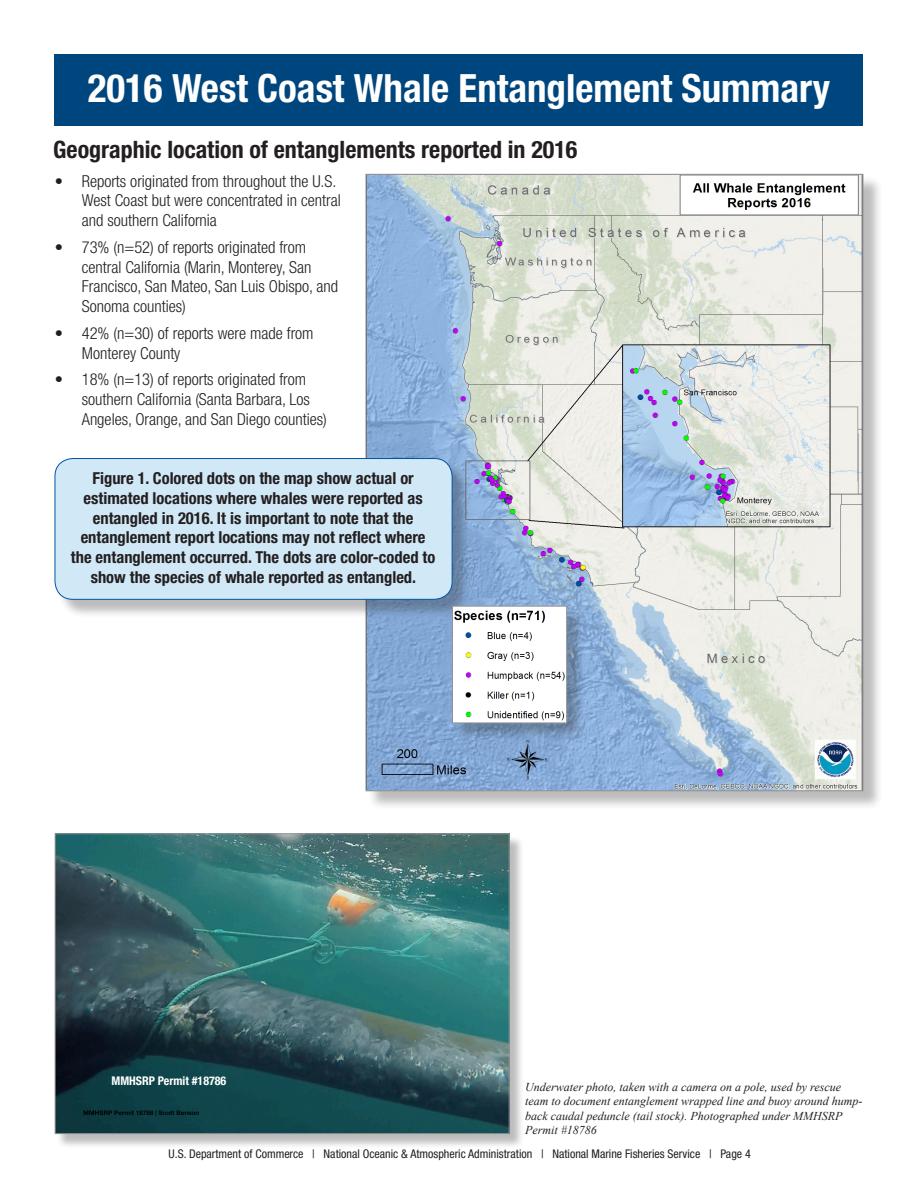
<style>
.page{position:relative;width:918px;height:1188px;background:#fff}
.page>*{position:absolute;margin:0;border:0;box-sizing:border-box;transform-origin:0 0}
.t1{font:700 condensed 39px "Helvetica Neue LT Std";color:#fff}
.t2{font:700 condensed 24px "Helvetica Neue LT Std";color:#231f20}
.t3{font:300 condensed 16.5px/19.8px "Helvetica Neue LT Std";color:#231f20}
.t4{font:700 condensed 16.5px/19.8px "Helvetica Neue LT Std";color:#231f20;text-align:center}
.t5{font:italic 12px/14.4px "Times New Roman";color:#231f20}
.t6{font:condensed 12px "Helvetica Neue LT Std";color:#231f20}
.t7{font:700 condensed 12px "Helvetica Neue LT Std";color:#fff}
</style>
<div class="page">
<div style="left:55px;top:54px;width:808px;height:71px;background:#00467e"></div>
<div style="left:368px;top:176px;width:515px;height:635px;background:#231f20;opacity:.3"></div>
<img style="left:367px;top:176px;width:494px;height:613px">
<div style="left:57px;top:461px;width:414px;height:157px;background:#231f20;opacity:.3"></div>
<div style="left:55px;top:459px;width:397px;height:140px;background:#d1e8f6;border-radius:18px"></div>
<div style="left:55px;top:458px;width:397px;height:142px;border:1px solid #0155a5;border-radius:18px"></div>
<div style="left:455px;top:608px;width:130px;height:134px;background:#231f20;opacity:.3"></div>
<img style="left:454px;top:608px;width:111px;height:113px">
<div style="left:452px;top:606px;width:115px;height:117px;border:1px solid #919396"></div>
<div style="left:56px;top:835px;width:468px;height:314px;background:#231f20;opacity:.3"></div>
<img style="left:57px;top:835px;width:451px;height:297px">
<div style="left:55px;top:833px;width:455px;height:301px;border:1px solid #939598"></div>
<p class="t1" style="left:88px;top:65px;width:744px">2016 West Coast Whale Entanglement Summary</p>
<p class="t2" style="left:53px;top:135px;width:526px">Geographic location of entanglements reported in 2016</p>
<p class="t3" style="left:82px;top:171px;width:260px;text-indent:-27px">• Reports originated from throughout the U.S.<br>West Coast but were concentrated in central and southern California</p>
<p class="t3" style="left:82px;top:237px;width:258px;text-indent:-27px">• 73% (n=52) of reports originated from central California (Marin, Monterey, San Francisco, San Mateo, San Luis Obispo, and Sonoma counties)</p>
<p class="t3" style="left:82px;top:323px;width:233px;text-indent:-27px">• 42% (n=30) of reports were made from<br>Monterey County</p>
<p class="t3" style="left:82px;top:369px;width:247px;text-indent:-27px">• 18% (n=13) of reports originated from southern California (Santa Barbara, Los<br>Angeles, Orange, and San Diego counties)</p>
<p class="t4" style="left:71px;top:468px;width:366px">Figure 1. Colored dots on the map show actual or estimated locations where whales were reported as entangled in 2016. It is important to note that the entanglement report locations may not reflect where the entanglement occurred. The dots are color-coded to show the species of whale reported as entangled.</p>
<p class="t7" style="left:112px;top:1074px;width:116px">MMHSRP Permit #18786</p>
<p class="t5" style="left:525px;top:1080px;width:339px">Underwater photo, taken with a camera on a pole, used by rescue team to document entanglement wrapped line and buoy around hump&shy;back caudal peduncle (tail stock). Photographed under MMHSRP Permit #18786</p>
<p class="t6" style="left:169px;top:1146px;width:584px">U.S. Department of Commerce | National Oceanic &amp; Atmospheric Administration | National Marine Fisheries Service | Page 4</p>
</div>
